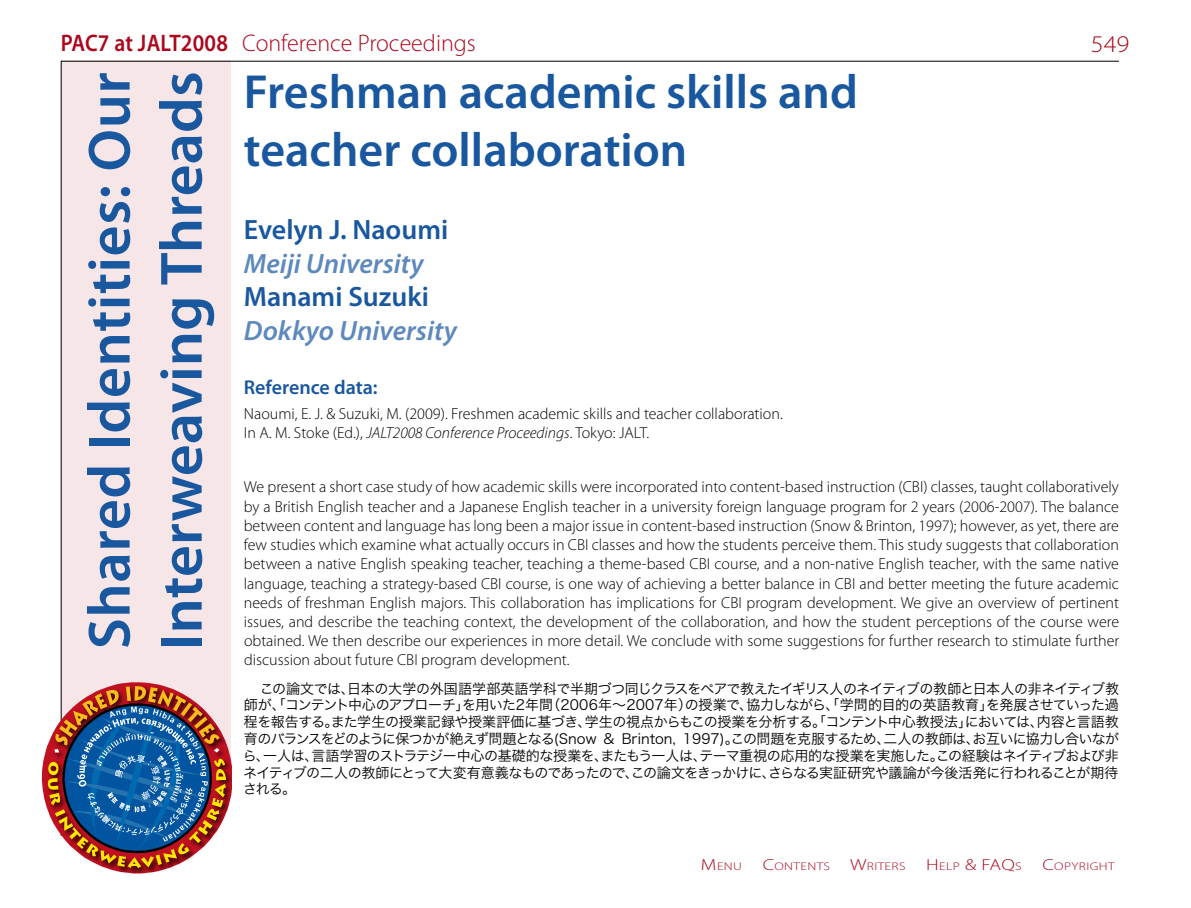
<style>
.page{position:relative;width:1191px;height:908px;background:#fff}
.page>*{position:absolute;margin:0;border:0;box-sizing:border-box;transform-origin:0 0}
.t1{font:600 60px/72px "Myriad Pro";letter-spacing:.005em;color:#19579f}
.t2{font:600 48px/57.6px "Myriad Pro";color:#19579f}
.t3{font:italic 600 28px "Myriad Pro";color:#5e89bc}
.t4{font:600 28px "Myriad Pro";color:#19579f}
.t5{font:300 24px "Myriad Pro";color:#ab081d}
.t6{font:300 24px "Myriad Pro";color:#ab081d;scale:1.1 1}
.t7{font:600 20px "Myriad Pro";color:#19579f}
.t8{font:300 16px/19.2px "Myriad Pro";color:#000}
.t9{font:300 16px "Myriad Pro";color:#ab081d;scale:1.25 1}
.t10{font:14px/16.8px "Hira Kaku Pro W3";letter-spacing:-.05em;color:#000;text-align:justify}
.t11{font:300 11.2px "Myriad Pro";letter-spacing:.03em;color:#ab081d;scale:1.25 1}
.s1{font-weight:600}
.s2{font-style:italic}
.s3{font-size:16px}
.s4{font-size:11.2px}
</style>
<div class="page">
<div style="left:61px;top:61px;width:170px;height:702px;background:#f6e6e8"></div>
<hr style="left:61px;top:61px;width:1px;height:774px;background:#000">
<hr style="left:61px;top:61px;width:1058px;height:1px;background:#000">
<svg style="left:42px;top:682px;width:190px;height:191px"></svg>
<h3 class="t5" style="left:61px;top:28px;width:417px"><span class="s1">PAC7 at JALT2008</span> Conference Proceedings</h3>
<h2 class="t2" style="left:244px;top:62px;width:615px">Freshman academic skills and teacher collaboration</h2>
<h3 class="t6" style="left:1090px;top:29px;width:37px">549</h3>
<h1 class="t1" style="left:72px;top:650px;width:580px;rotate:-90deg">Shared Identities: Our<br>Interweaving Threads</h1>
<h3 class="t4" style="left:244px;top:212px;width:206px">Evelyn J. Naoumi</h3>
<h3 class="t3" style="left:244px;top:245px;width:181px">Meiji University</h3>
<h3 class="t4" style="left:244px;top:279px;width:187px">Manami Suzuki</h3>
<h3 class="t3" style="left:244px;top:312px;width:214px">Dokkyo University</h3>
<p class="t7" style="left:244px;top:374px;width:135px">Reference data:</p>
<p class="t8" style="left:244px;top:403px;width:540px">Naoumi, E. J. &amp; Suzuki, M. (2009). Freshmen academic skills and teacher collaboration.<br>In A. M. Stoke (Ed.), <span class="s2">JALT2008 Conference Proceedings</span>. Tokyo: JALT.</p>
<p class="t8" style="left:244px;top:477px;width:877px;text-align:justify">We present a short case study of how academic skills were incorporated into content-based instruction (CBI) classes, taught collaboratively by a British English teacher and a Japanese English teacher in a university foreign language program for 2 years (2006-2007). The balance between content and language has long been a major issue in content-based instruction (Snow &amp; Brinton, 1997); however, as yet, there are few studies which examine what actually occurs in CBI classes and how the students perceive them. This study suggests that collaboration between a native English speaking teacher, teaching a theme-based CBI course, and a non-native English teacher, with the same native language, teaching a strategy-based CBI course, is one way of achieving a better balance in CBI and better meeting the future academic needs of freshman English majors. This collaboration has implications for CBI program development. We give an overview of pertinent issues, and describe the teaching context, the development of the collaboration, and how the student perceptions of the course were obtained. We then describe our experiences in more detail. We conclude with some suggestions for further research to stimulate further discussion about future CBI program development.</p>
<p class="t10" style="left:243px;top:678px;width:877px;text-indent:17px">この論文では、日本の大学の外国語学部英語学科で半期づつ同じクラスをペアで教えたイギリス人のネイティブの教師と日本人の非ネイティブ教師が、「コンテント中心のアプローチ」を用いた2年間（2006年～2007年）の授業で、協力しながら、「学問的目的の英語教育」を発展させていった過程を報告する。また学生の授業記録や授業評価に基づき、学生の視点からもこの授業を分析する。「コンテント中心教授法」においては、内容と言語教育のバランスをどのように保つかが絶えず問題となる(Snow &amp; Brinton, 1997)。この問題を克服するため、二人の教師は、お互いに協力し合いながら、一人は、言語学習のストラテジー中心の基礎的な授業を、またもう一人は、テーマ重視の応用的な授業を実施した。この経験はネイティブおよび非ネイティブの二人の教師にとって大変有意義なものであったので、この論文をきっかけに、さらなる実証研究や議論が今後活発に行われることが期待される。</p>
<p class="t11" style="left:701px;top:859px;width:34px"><span class="s3">M</span>enu</p>
<p class="t11" style="left:763px;top:859px;width:55px"><span class="s3">C</span>ontents</p>
<p class="t11" style="left:850px;top:859px;width:46px"><span class="s3">W</span>riters</p>
<p class="t9" style="left:926px;top:854px;width:78px">H<span class="s4">elp</span> &amp; FAQ<span class="s4">s</span></p>
<p class="t11" style="left:1042px;top:859px;width:59px"><span class="s3">C</span>opyright</p>
</div>
